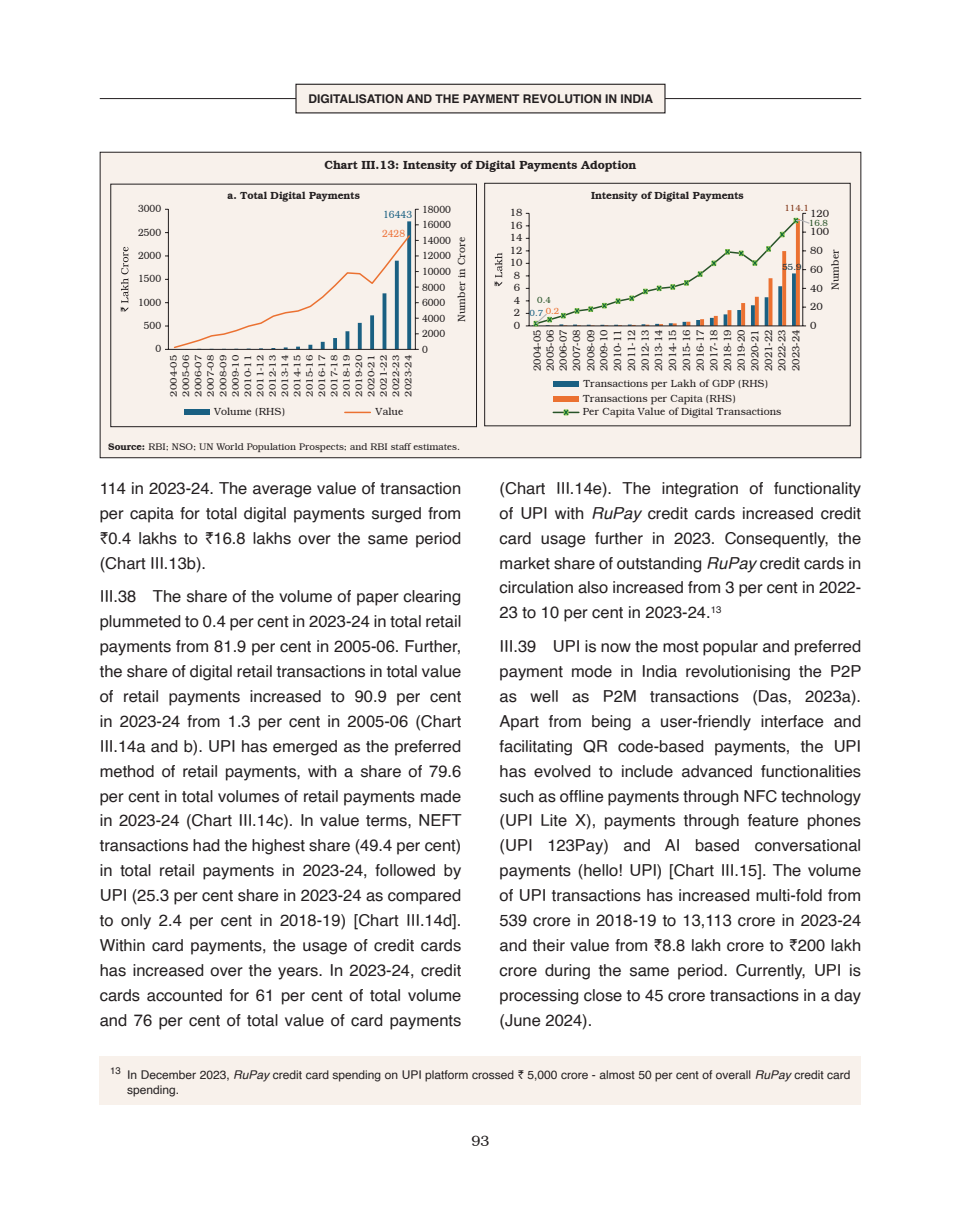
<style>
.page{position:relative;width:961px;height:1231px;background:#fff}
.page>*{position:absolute;margin:0;border:0;box-sizing:border-box;transform-origin:0 0}
.t1{font:16.5px/24.9px "Helvetica";color:#231f20;text-align:justify}
.t2{font:300 15px "Bookman IT Cby BT";color:#231f20}
.t3{font:12px/15px "Helvetica";color:#231f20}
.t4{font:600 12px "Bookman IT Cby BT";color:#231f20}
.t5{font:700 12px "Helvetica";color:#231f20}
.t6{font:300 10.5px/13.6px "Bookman IT Cby BT";color:#231f20;text-align:justify}
.t7{font:300 10.5px "Bookman IT Cby BT";color:#231f20;scale:.91 1}
.t8{font:600 10.5px "Bookman IT Cby BT";color:#231f20}
.t9{font:300 10.5px "Bookman IT Cby BT";color:#1a6082;scale:.91 1}
.t10{font:300 10.5px "Bookman IT Cby BT";color:#ed7239;scale:.91 1}
.t11{font:300 9.75px "Bookman IT Cby BT";color:#231f20}
.t12{font:9.6px "Helvetica";color:#231f20}
.t13{font:300 9.45px/12.3px "Bookman IT Cby BT";color:#231f20;text-align:justify;scale:1.1 1}
.t14{font:300 9px "Bookman IT Cby BT";color:#275327}
.t15{font:300 9px "Bookman IT Cby BT";color:#823719}
.t16{font:300 9px "Bookman IT Cby BT";color:#0f2f40}
.t17{font:300 9px "Bookman IT Cby BT";color:#1a6082}
.t18{font:300 9px "Bookman IT Cby BT";color:#eb7131}
.s1{font-weight:600}
.s2{font-style:italic}
</style>
<div class="page">
<hr style="left:100px;top:98px;width:761px;height:1px;background:#231f20">
<div style="left:296px;top:84px;width:369px;height:29px;background:#f8f1eb"></div>
<div style="left:295px;top:84px;width:370px;height:29px;border:1px solid #231f20"></div>
<div style="left:100px;top:152px;width:760px;height:306px;background:#f8f1eb"></div>
<div style="left:100px;top:1056px;width:761px;height:48px;background:#f8f1eb"></div>
<div style="left:484px;top:183px;width:366px;height:243px;border:1px solid #231f20"></div>
<div style="left:110px;top:184px;width:367px;height:243px;border:1px solid #231f20"></div>
<svg style="left:407px;top:221px;width:4px;height:11px"></svg>
<hr style="left:415px;top:209px;width:1px;height:140px;background:#231f20">
<hr style="left:168px;top:209px;width:1px;height:140px;background:#231f20">
<svg style="left:165px;top:232px;width:254px;height:118px"></svg>
<svg style="left:121px;top:247px;width:7px;height:65px"></svg>
<div style="left:184px;top:410px;width:25px;height:5px;background:#1a6082"></div>
<svg style="left:345px;top:412px;width:25px;height:1px"></svg>
<svg style="left:526px;top:213px;width:284px;height:114px"></svg>
<svg style="left:494px;top:253px;width:8px;height:33px"></svg>
<div style="left:553px;top:382px;width:26px;height:5px;background:#1a6082"></div>
<div style="left:553px;top:396px;width:26px;height:5px;background:#eb7131"></div>
<svg style="left:553px;top:409px;width:26px;height:7px"></svg>
<p class="t5" style="left:308px;top:89px;width:346px">DIGITALISATION AND THE PAYMENT REVOLUTION IN INDIA</p>
<p class="t4" style="left:324px;top:158px;width:313px">Chart III.13: Intensity of Digital Payments Adoption</p>
<p class="t7" style="left:138px;top:202px;width:27px">3000</p>
<p class="t7" style="left:138px;top:226px;width:27px">2500</p>
<p class="t7" style="left:138px;top:249px;width:27px">2000</p>
<p class="t7" style="left:138px;top:272px;width:27px">1500</p>
<p class="t7" style="left:138px;top:296px;width:27px">1000</p>
<p class="t7" style="left:144px;top:319px;width:21px">500</p>
<p class="t7" style="left:155px;top:342px;width:8px">0</p>
<p class="t8" style="left:227px;top:189px;width:134px">a. Total Digital Payments</p>
<p class="t8" style="left:591px;top:189px;width:154px">Intensity of Digital Payments</p>
<p class="t9" style="left:383px;top:208px;width:33px">16443</p>
<p class="t10" style="left:382px;top:227px;width:27px">2428</p>
<p class="t15" style="left:784px;top:202px;width:26px">114.1</p>
<p class="t7" style="left:422px;top:203px;width:33px">18000</p>
<p class="t6" style="left:509px;top:206px;width:14px">18</p>
<p class="t6" style="left:810px;top:206px;width:21px">120</p>
<p class="t14" style="left:809px;top:217px;width:21px">16.8</p>
<p class="t7" style="left:422px;top:218px;width:33px">16000</p>
<p class="t6" style="left:509px;top:218px;width:14px">16</p>
<p class="t6" style="left:810px;top:225px;width:21px">100</p>
<p class="t6" style="left:509px;top:231px;width:14px">14</p>
<p class="t7" style="left:422px;top:234px;width:33px">14000</p>
<p class="t6" style="left:455px;top:322px;width:86px;rotate:-90deg">Number in Crore</p>
<p class="t6" style="left:509px;top:243px;width:14px">12</p>
<p class="t6" style="left:810px;top:244px;width:14px">80</p>
<p class="t6" style="left:828px;top:290px;width:42px;rotate:-90deg">Number</p>
<p class="t7" style="left:422px;top:250px;width:33px">12000</p>
<p class="t6" style="left:509px;top:256px;width:14px">10</p>
<p class="t16" style="left:782px;top:262px;width:21px">55.9</p>
<p class="t6" style="left:810px;top:262px;width:14px">60</p>
<p class="t7" style="left:422px;top:265px;width:33px">10000</p>
<p class="t6" style="left:514px;top:268px;width:8px">8</p>
<p class="t7" style="left:422px;top:281px;width:27px">8000</p>
<p class="t6" style="left:514px;top:281px;width:8px">6</p>
<p class="t6" style="left:810px;top:281px;width:14px">40</p>
<p class="t6" style="left:514px;top:293px;width:8px">4</p>
<p class="t14" style="left:537px;top:294px;width:15px">0.4</p>
<p class="t7" style="left:422px;top:296px;width:27px">6000</p>
<p class="t6" style="left:810px;top:300px;width:14px">20</p>
<p class="t18" style="left:545px;top:305px;width:15px">0.2</p>
<p class="t6" style="left:514px;top:306px;width:8px">2</p>
<p class="t17" style="left:529px;top:307px;width:15px">0.7</p>
<p class="t7" style="left:422px;top:312px;width:27px">4000</p>
<p class="t6" style="left:514px;top:318px;width:8px">0</p>
<p class="t6" style="left:810px;top:319px;width:8px">0</p>
<p class="t6" style="left:530px;top:371px;width:43px;rotate:-90deg">2004-05<br>2005-06<br>2006-07<br>2007-08<br>2008-09<br>2009-10<br>2010-11<br>2011-12<br>2012-13<br>2013-14<br>2014-15<br>2015-16<br>2016-17<br>2017-18<br>2018-19<br>2019-20<br>2020-21<br>2021-22<br>2022-23<br>2023-24</p>
<p class="t7" style="left:422px;top:327px;width:27px">2000</p>
<p class="t7" style="left:422px;top:343px;width:8px">0</p>
<p class="t13" style="left:167px;top:396px;width:40px;rotate:-90deg">2004-05<br>2005-06<br>2006-07<br>2007-08<br>2008-09<br>2009-10<br>2010-11<br>2011-12<br>2012-13<br>2013-14<br>2014-15<br>2015-16<br>2016-17<br>2017-18<br>2018-19<br>2019-20<br>2020-21<br>2021-22<br>2022-23<br>2023-24</p>
<p class="t6" style="left:582px;top:376px;width:187px;line-height:14.5px">Transactions per Lakh of GDP (RHS)<br>Transactions per Capita (RHS)</p>
<p class="t6" style="left:583px;top:405px;width:200px">Per Capita Value of Digital Transactions</p>
<p class="t6" style="left:214px;top:405px;width:72px">Volume (RHS)</p>
<p class="t6" style="left:375px;top:405px;width:29px">Value</p>
<p class="t11" style="left:108px;top:440px;width:353px"><span class="s1">Source:</span> RBI; NSO; UN World Population Prospects; and RBI staff estimates.</p>
<p class="t1" style="left:100px;top:476px;width:363px">114 in 2023-24. The average value of transaction per capita for total digital payments surged from ₹0.4 lakhs to ₹16.8 lakhs over the same period (Chart III.13b).</p>
<p class="t1" style="left:100px;top:584px;width:363px">III.38 The share of the volume of paper clearing plummeted to 0.4 per cent in 2023-24 in total retail payments from 81.9 per cent in 2005-06. Further, the share of digital retail transactions in total value of retail payments increased to 90.9 per cent in 2023-24 from 1.3 per cent in 2005-06 (Chart III.14a and b). UPI has emerged as the preferred method of retail payments, with a share of 79.6 per cent in total volumes of retail payments made in 2023-24 (Chart III.14c). In value terms, NEFT transactions had the highest share (49.4 per cent) in total retail payments in 2023-24, followed by UPI (25.3 per cent share in 2023-24 as compared to only 2.4 per cent in 2018-19) [Chart III.14d].<br>Within card payments, the usage of credit cards has increased over the years. In 2023-24, credit cards accounted for 61 per cent of total volume and 76 per cent of total value of card payments</p>
<p class="t1" style="left:499px;top:476px;width:363px">(Chart III.14e). The integration of functionality of UPI with <span class="s2">RuPay</span> credit cards increased credit card usage further in 2023. Consequently, the market share of outstanding <span class="s2">RuPay</span> credit cards in circulation also increased from 3 per cent in 2022- 23 to 10 per cent in 2023-24.<sup>13</sup></p>
<p class="t1" style="left:499px;top:634px;width:363px">III.39 UPI is now the most popular and preferred payment mode in India revolutionising the P2P as well as P2M transactions (Das, 2023a).<br>Apart from being a user-friendly interface and facilitating QR code-based payments, the UPI has evolved to include advanced functionalities such as offline payments through NFC technology (UPI Lite X), payments through feature phones (UPI 123Pay) and AI based conversational payments (hello! UPI) [Chart III.15]. The volume of UPI transactions has increased multi-fold from 539 crore in 2018-19 to 13,113 crore in 2023-24 and their value from ₹8.8 lakh crore to ₹200 lakh crore during the same period. Currently, UPI is processing close to 45 crore transactions in a day (June 2024).</p>
<p class="t12" style="left:110px;top:1062px;width:12px">13</p>
<p class="t3" style="left:127px;top:1067px;width:725px">In December 2023, <span class="s2">RuPay</span> credit card spending on UPI platform crossed ₹ 5,000 crore - almost 50 per cent of overall <span class="s2">RuPay</span> credit card spending.</p>
<p class="t2" style="left:471px;top:1132px;width:20px">93</p>
</div>
